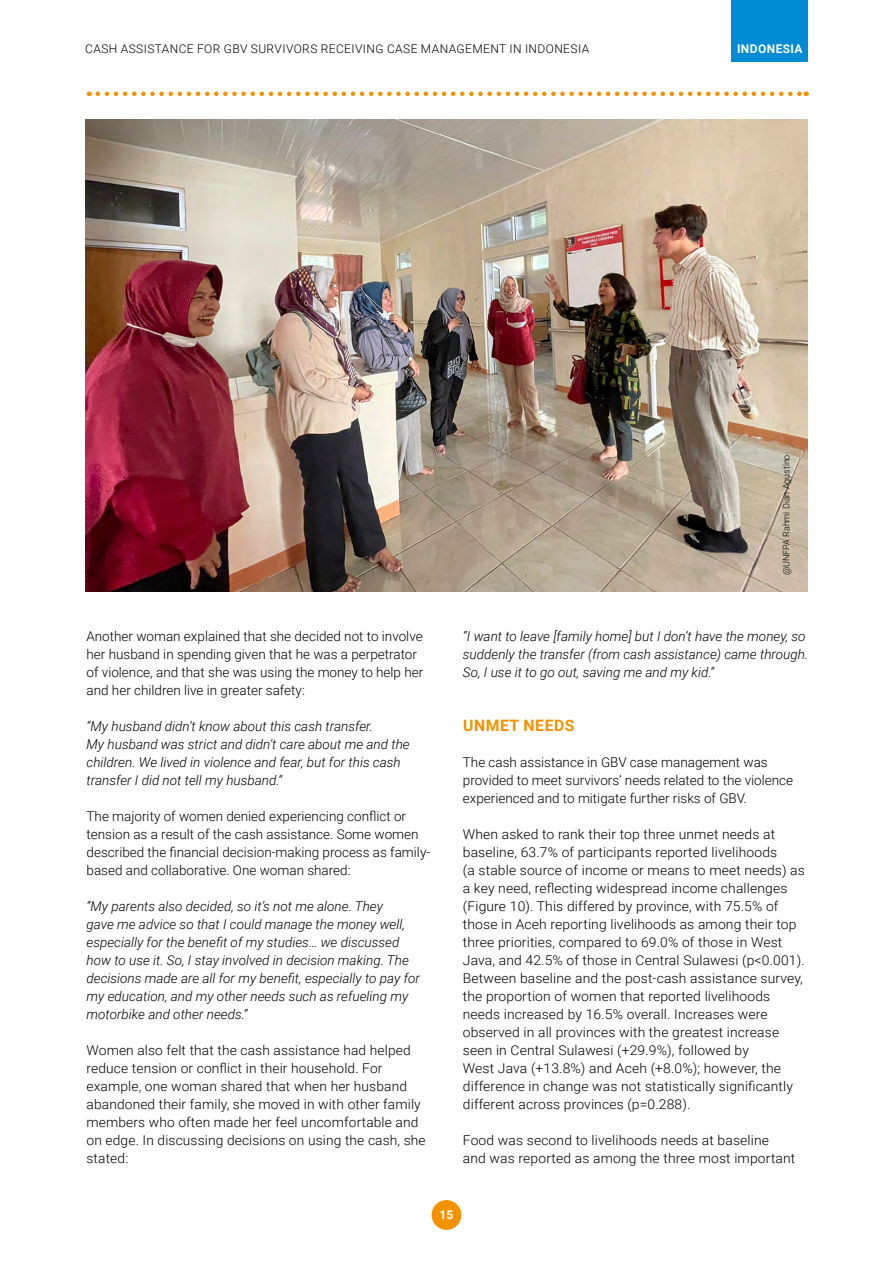
<style>
.page{position:relative;width:893px;height:1263px;background:#fff}
.page>*{position:absolute;margin:0;border:0;box-sizing:border-box;transform-origin:0 0}
.t1{font:700 15.75px "Roboto";letter-spacing:.035em;color:#f39200}
.t2{font:300 13.5px/18px "Roboto";letter-spacing:.01em;color:#000}
.t3{font:italic 300 13.5px/18px "Roboto";color:#000}
.t4{font:300 12px "Roboto";letter-spacing:.035em;color:#000}
.t5{font:700 12px "Roboto";letter-spacing:.035em;color:#fff}
.t6{font:300 9px "Roboto";color:#000}
</style>
<div class="page">
<div style="left:731px;top:0;width:77px;height:62px;background:#008bd2"></div>
<div style="left:432px;top:1200px;width:29px;height:30px;background:#f39200;border-radius:50%"></div>
<svg style="left:98px;top:92px;width:709px;height:4px"></svg>
<img style="left:85px;top:119px;width:723px;height:472px">
<p class="t4" style="left:85px;top:40px;width:506px">CASH ASSISTANCE FOR GBV SURVIVORS RECEIVING CASE MANAGEMENT IN INDONESIA</p>
<p class="t5" style="left:737px;top:40px;width:67px">INDONESIA</p>
<p class="t6" style="left:780px;top:575px;width:122px;rotate:-90deg">@UNFPA Rahmi Dian Agustino</p>
<p class="t2" style="left:87px;top:627px;width:338px">Another woman explained that she decided not to involve her husband in spending given that he was a perpetrator of violence, and that she was using the money to help her and her children live in greater safety:</p>
<p class="t3" style="left:87px;top:717px;width:325px">“My husband didn’t know about this cash transfer.<br>My husband was strict and didn’t care about me and the children. We lived in violence and fear, but for this cash transfer I did not tell my husband.”</p>
<p class="t2" style="left:87px;top:807px;width:345px">The majority of women denied experiencing conflict or tension as a result of the cash assistance. Some women described the financial decision-making process as family&shy;based and collaborative. One woman shared:</p>
<p class="t3" style="left:87px;top:897px;width:335px">“My parents also decided, so it’s not me alone. They<br>gave me advice so that I could manage the money well, especially for the benefit of my studies… we discussed how to use it. So, I stay involved in decision making. The decisions made are all for my benefit, especially to pay for my education, and my other needs such as refueling my motorbike and other needs.”</p>
<p class="t2" style="left:87px;top:1041px;width:341px">Women also felt that the cash assistance had helped reduce tension or conflict in their household. For example, one woman shared that when her husband abandoned their family, she moved in with other family members who often made her feel uncomfortable and on edge. In discussing decisions on using the cash, she stated:</p>
<p class="t3" style="left:463px;top:627px;width:347px">“I want to leave [family home] but I don’t have the money, so suddenly the transfer (from cash assistance) came through.<br>So, I use it to go out, saving me and my kid.”</p>
<p class="t1" style="left:463px;top:714px;width:113px">UNMET NEEDS</p>
<p class="t2" style="left:463px;top:753px;width:332px">The cash assistance in GBV case management was provided to meet survivors’ needs related to the violence experienced and to mitigate further risks of GBV.</p>
<p class="t2" style="left:463px;top:825px;width:343px">When asked to rank their top three unmet needs at baseline, 63.7% of participants reported livelihoods<br>(a stable source of income or means to meet needs) as a key need, reflecting widespread income challenges (Figure 10). This differed by province, with 75.5% of those in Aceh reporting livelihoods as among their top three priorities, compared to 69.0% of those in West Java, and 42.5% of those in Central Sulawesi (p&lt;0.001).<br>Between baseline and the post-cash assistance survey, the proportion of women that reported livelihoods needs increased by 16.5% overall. Increases were observed in all provinces with the greatest increase seen in Central Sulawesi (+29.9%), followed by<br>West Java (+13.8%) and Aceh (+8.0%); however, the difference in change was not statistically significantly different across provinces (p=0.288).</p>
<p class="t2" style="left:463px;top:1131px;width:334px">Food was second to livelihoods needs at baseline and was reported as among the three most important</p>
<p class="t5" style="left:440px;top:1206px;width:15px">15</p>
</div>
